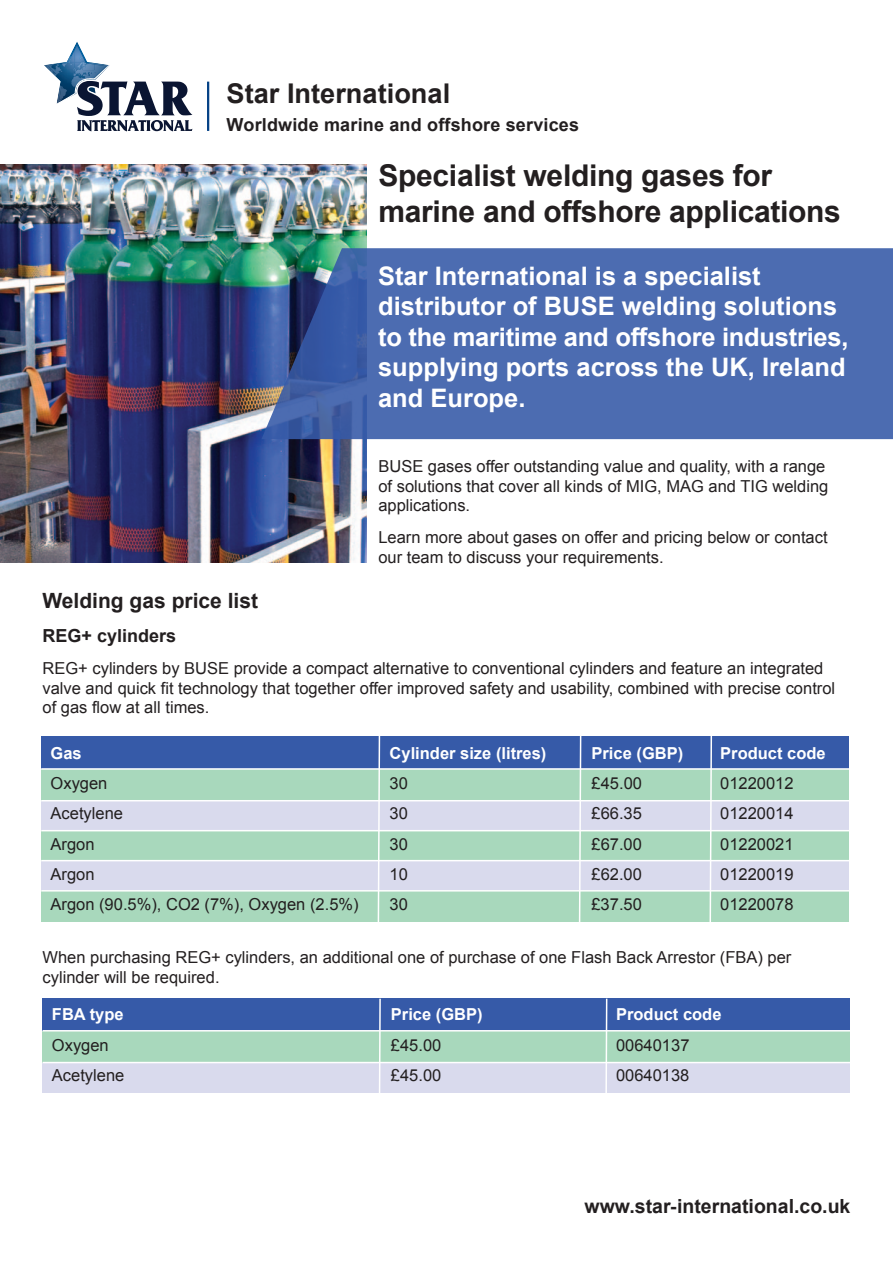
<style>
.page{position:relative;width:893px;height:1263px;background:#fff}
.page>*{position:absolute;margin:0;border:0;box-sizing:border-box;transform-origin:0 0}
.t1{font:700 30px "Arial";letter-spacing:-.01em;color:#231f20}
.t2{font:700 27.15px "Arial";color:#231f20}
.t3{font:700 25.5px/30.6px "Arial";color:#fff}
.t4{font:700 21px "Arial";color:#231f20}
.t5{font:700 19.5px "Arial";color:#231f20}
.t6{font:700 18px "Arial";letter-spacing:.01em;color:#231f20}
.t7{font:16.5px/19.8px "Arial";color:#231f20}
.t8{font:700 16.5px "Arial";color:#fff}
</style>
<div class="page">
<div style="left:41px;top:801px;width:808px;height:30px;background:#d9daed"></div>
<div style="left:41px;top:861px;width:808px;height:30px;background:#d9daed"></div>
<div style="left:41px;top:831px;width:808px;height:30px;background:#a8d8bc"></div>
<div style="left:41px;top:891px;width:808px;height:31px;background:#a8d8bc"></div>
<div style="left:41px;top:768px;width:808px;height:33px;background:#a8d8bc"></div>
<div style="left:41px;top:737px;width:808px;height:32px;background:#365aa8"></div>
<img style="left:0;top:165px;width:367px;height:397px">
<svg style="left:44px;top:42px;width:148px;height:89px"></svg>
<hr style="left:207px;top:82px;width:2px;height:49px;background:#054286">
<svg style="left:261px;top:248px;width:632px;height:191px;background:#4a6bad"></svg>
<hr style="left:41px;top:768px;width:808px;height:2px;background:#fff">
<hr style="left:41px;top:800px;width:808px;height:1px;background:#fff">
<hr style="left:41px;top:830px;width:808px;height:1px;background:#fff">
<hr style="left:41px;top:860px;width:808px;height:1px;background:#fff">
<hr style="left:41px;top:890px;width:808px;height:1px;background:#fff">
<div style="left:43px;top:1063px;width:807px;height:29px;background:#d9daed"></div>
<div style="left:43px;top:1030px;width:807px;height:32px;background:#a8d8bc"></div>
<div style="left:43px;top:998px;width:807px;height:33px;background:#365aa8"></div>
<hr style="left:43px;top:1030px;width:807px;height:1px;background:#fff">
<svg style="left:377px;top:736px;width:4px;height:186px"></svg>
<svg style="left:578px;top:736px;width:4px;height:186px"></svg>
<svg style="left:709px;top:736px;width:4px;height:186px"></svg>
<svg style="left:605px;top:998px;width:3px;height:95px"></svg>
<svg style="left:378px;top:998px;width:4px;height:95px"></svg>
<p class="t2" style="left:227px;top:79px;width:225px">Star International</p>
<p class="t6" style="left:227px;top:114px;width:354px">Worldwide marine and offshore services</p>
<p class="t1" style="left:378px;top:159px;width:395px">Specialist welding gases for</p>
<p class="t1" style="left:378px;top:195px;width:464px">marine and offshore applications</p>
<p class="t3" style="left:378px;top:260px;width:384px">Star International is a specialist</p>
<p class="t3" style="left:378px;top:291px;width:472px">distributor of BUSE welding solutions to the maritime and offshore industries, supplying ports across the UK, Ireland and Europe.</p>
<p class="t7" style="left:378px;top:456px;width:448px">BUSE gases offer outstanding value and quality, with a range</p>
<p class="t7" style="left:378px;top:476px;width:451px">of solutions that cover all kinds of MIG, MAG and TIG welding applications.</p>
<p class="t7" style="left:378px;top:528px;width:451px">Learn more about gases on offer and pricing below or contact our team to discuss your requirements.</p>
<p class="t4" style="left:43px;top:589px;width:217px">Welding gas price list</p>
<p class="t6" style="left:43px;top:626px;width:135px">REG+ cylinders</p>
<p class="t7" style="left:43px;top:658px;width:794px">REG+ cylinders by BUSE provide a compact alternative to conventional cylinders and feature an integrated valve and quick fit technology that together offer improved safety and usability, combined with precise control</p>
<p class="t7" style="left:43px;top:698px;width:168px">of gas flow at all times.</p>
<p class="t8" style="left:51px;top:744px;width:33px">Gas</p>
<p class="t8" style="left:390px;top:744px;width:158px">Cylinder size (litres)</p>
<p class="t8" style="left:592px;top:744px;width:93px">Price (GBP)</p>
<p class="t8" style="left:720px;top:744px;width:107px">Product code</p>
<p class="t7" style="left:51px;top:773px;width:58px">Oxygen</p>
<p class="t7" style="left:390px;top:773px;width:20px">30</p>
<p class="t7" style="left:591px;top:773px;width:52px">£45.00</p>
<p class="t7" style="left:720px;top:773px;width:75px">01220012</p>
<p class="t7" style="left:51px;top:803px;width:74px">Acetylene</p>
<p class="t7" style="left:390px;top:803px;width:20px">30</p>
<p class="t7" style="left:591px;top:803px;width:52px">£66.35</p>
<p class="t7" style="left:720px;top:803px;width:75px">01220014</p>
<p class="t7" style="left:51px;top:834px;width:46px">Argon</p>
<p class="t7" style="left:390px;top:834px;width:20px">30</p>
<p class="t7" style="left:591px;top:834px;width:52px">£67.00</p>
<p class="t7" style="left:720px;top:834px;width:75px">01220021</p>
<p class="t7" style="left:51px;top:864px;width:46px">Argon</p>
<p class="t7" style="left:390px;top:864px;width:20px">10</p>
<p class="t7" style="left:591px;top:864px;width:52px">£62.00</p>
<p class="t7" style="left:720px;top:864px;width:75px">01220019</p>
<p class="t7" style="left:51px;top:894px;width:310px">Argon (90.5%), CO2 (7%), Oxygen (2.5%)</p>
<p class="t7" style="left:390px;top:894px;width:20px">30</p>
<p class="t7" style="left:591px;top:894px;width:52px">£37.50</p>
<p class="t7" style="left:720px;top:894px;width:75px">01220078</p>
<p class="t7" style="left:43px;top:947px;width:750px">When purchasing REG+ cylinders, an additional one of purchase of one Flash Back Arrestor (FBA) per cylinder will be required.</p>
<p class="t8" style="left:52px;top:1005px;width:73px">FBA type</p>
<p class="t8" style="left:391px;top:1005px;width:93px">Price (GBP)</p>
<p class="t8" style="left:616px;top:1005px;width:107px">Product code</p>
<p class="t7" style="left:52px;top:1035px;width:58px">Oxygen</p>
<p class="t7" style="left:391px;top:1035px;width:52px">£45.00</p>
<p class="t7" style="left:616px;top:1035px;width:75px">00640137</p>
<p class="t7" style="left:52px;top:1065px;width:74px">Acetylene</p>
<p class="t7" style="left:391px;top:1065px;width:52px">£45.00</p>
<p class="t7" style="left:616px;top:1065px;width:75px">00640138</p>
<p class="t5" style="left:585px;top:1195px;width:267px">www.star-international.co.uk</p>
</div>
